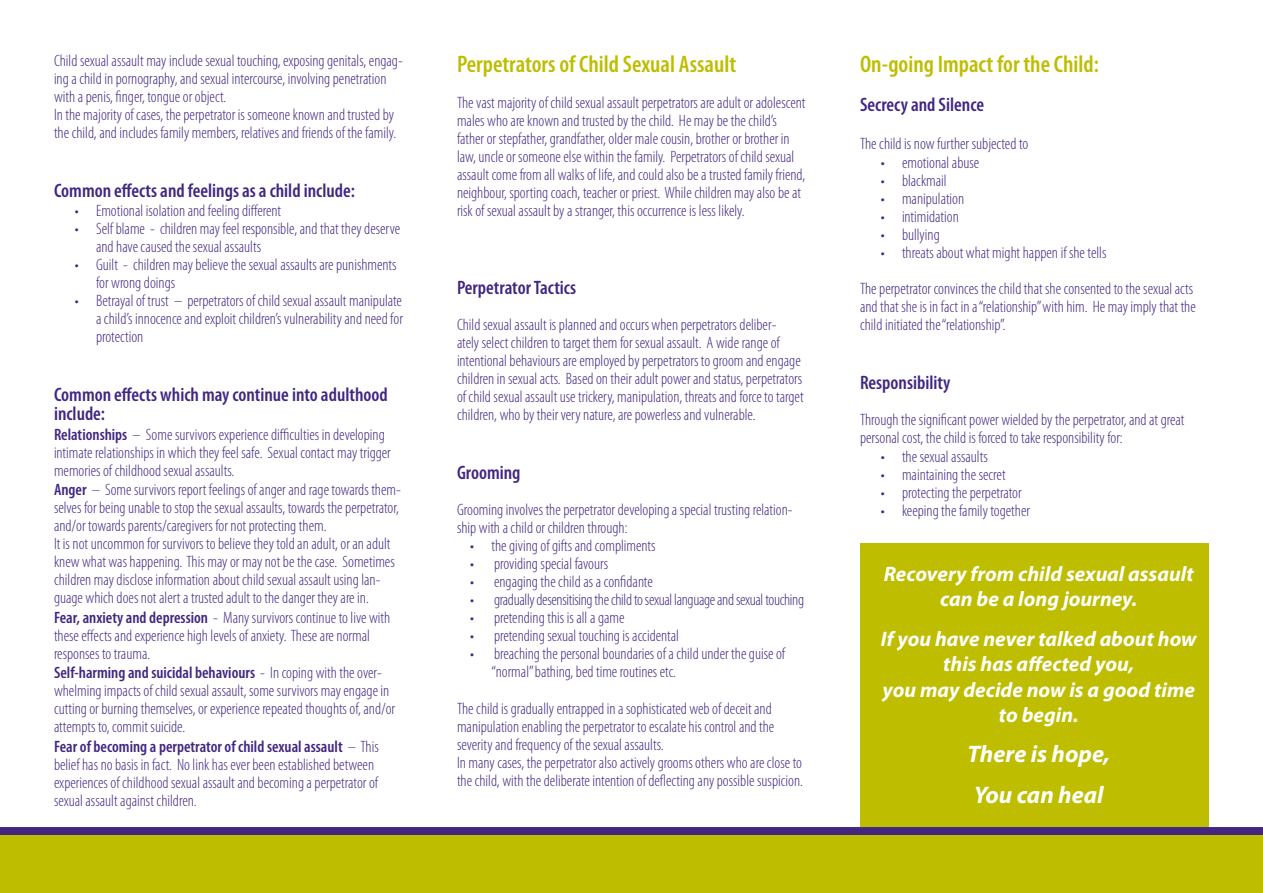
<style>
.page{position:relative;width:1263px;height:893px;background:#fff}
.page>*{position:absolute;margin:0;border:0;box-sizing:border-box;transform-origin:0 0}
.t1{font:600 condensed 24px "Myriad Pro";color:#bebd00}
.t2{font:italic 700 24px/40.5px "Myriad Pro";color:#fff}
.t3{font:italic 700 21px/25.2px "Myriad Pro";color:#fff;text-align:center}
.t4{font:600 condensed 19.5px/19.5px "Myriad Pro";color:#412682}
.t5{font:300 condensed 16.5px/18px "Myriad Pro";color:#412682}
.t6{font:300 condensed 16.5px "Myriad Pro";letter-spacing:-.02em;color:#412682}
.s1{font-weight:600}
.s2{font-stretch:normal}
</style>
<div class="page">
<div style="left:860px;top:543px;width:349px;height:283px;background:#bebd00"></div>
<svg style="left:0;top:827px;width:1263px;height:9px;background:#4f3773"></svg>
<div style="left:0;top:836px;width:1263px;height:57px;background:#bebd00"></div>
<p class="t5" style="left:54px;top:52px;width:350px">Child sexual assault may include sexual touching, exposing genitals, engag&shy;ing a child in pornography, and sexual intercourse, involving penetration with a penis, finger, tongue or object.<br>In the majority of cases, the perpetrator is someone known and trusted by the child, and includes family members, relatives and friends of the family.</p>
<p class="t4" style="left:54px;top:180px;width:302px">Common effects and feelings as a child include:</p>
<p class="t5" style="left:75px;top:202px;width:208px">• Emotional isolation and feeling different</p>
<p class="t5" style="left:96px;top:220px;width:306px;text-indent:-21px">• Self blame - children may feel responsible, and that they deserve and have caused the sexual assaults</p>
<p class="t5" style="left:96px;top:256px;width:302px;text-indent:-21px">• Guilt - children may believe the sexual assaults are punishments for wrong doings</p>
<p class="t5" style="left:96px;top:292px;width:308px;text-align:justify;text-indent:-21px">• Betrayal of trust – perpetrators of child sexual assault manipulate a child’s innocence and exploit children’s vulnerability and need for protection</p>
<p class="t4" style="left:54px;top:384px;width:335px">Common effects which may continue into adulthood include:</p>
<p class="t5" style="left:54px;top:425px;width:338px"><span class="s1">Relationships</span> – Some survivors experience difficulties in developing intimate relationships in which they feel safe. Sexual contact may trigger memories of childhood sexual assaults.</p>
<p class="t5" style="left:54px;top:481px;width:348px"><span class="s1">Anger</span> – Some survivors report feelings of anger and rage towards them&shy;selves for being unable to stop the sexual assaults, towards the perpetrator, and/or towards parents/caregivers for not protecting them.<br>It is not uncommon for survivors to believe they told an adult, or an adult knew what was happening. This may or may not be the case. Sometimes children may disclose information about child sexual assault using lan&shy;guage which does not alert a trusted adult to the danger they are in.</p>
<p class="t5" style="left:54px;top:608px;width:338px"><span class="s1">Fear, anxiety and depression</span> - Many survivors continue to live with these effects and experience high levels of anxiety. These are normal responses to trauma.</p>
<p class="t5" style="left:54px;top:664px;width:343px"><span class="s1">Self-harming and suicidal behaviours</span> - In coping with the over&shy;whelming impacts of child sexual assault, some survivors may engage in cutting or burning themselves, or experience repeated thoughts of, and/or attempts to, commit suicide.</p>
<p class="t5" style="left:54px;top:737px;width:326px"><span class="s1">Fear of becoming a perpetrator of child sexual assault</span> – This belief has no basis in fact. No link has ever been established between experiences of childhood sexual assault and becoming a perpetrator of sexual assault against children.</p>
<h1 class="t1" style="left:457px;top:49px;width:281px">Perpetrators of Child Sexual Assault</h1>
<p class="t5" style="left:457px;top:93px;width:350px">The vast majority of child sexual assault perpetrators are adult or adolescent males who are known and trusted by the child. He may be the child’s father or stepfather, grandfather, older male cousin, brother or brother in law, uncle or someone else within the family. Perpetrators of child sexual assault come from all walks of life, and could also be a trusted family friend, neighbour, sporting coach, teacher or priest. While children may also be at risk of sexual assault by a stranger, this occurrence is less likely.</p>
<p class="t4" style="left:457px;top:277px;width:121px">Perpetrator Tactics</p>
<p class="t5" style="left:457px;top:315px;width:348px">Child sexual assault is planned and occurs when perpetrators deliber-<br>ately select children to target them for sexual assault. A wide range of intentional behaviours are employed by perpetrators to groom and engage children in sexual acts. Based on their adult power and status, perpetrators of child sexual assault use trickery, manipulation, threats and force to target children, who by their very nature, are powerless and vulnerable.</p>
<p class="t4" style="left:457px;top:462px;width:65px">Grooming</p>
<p class="t5" style="left:457px;top:500px;width:337px">Grooming involves the perpetrator developing a special trusting relation&shy;ship with a child or children through:</p>
<p class="t5" style="left:470px;top:536px;width:187px">• the giving of gifts and compliments</p>
<p class="t5" style="left:470px;top:554px;width:139px">• providing special favours</p>
<p class="t5" style="left:470px;top:572px;width:184px">• engaging the child as a confidante</p>
<p class="t6" style="left:470px;top:589px;width:335px">• gradually desensitising the child to sexual language and sexual touching</p>
<p class="t5" style="left:470px;top:608px;width:156px">• pretending this is all a game</p>
<p class="t5" style="left:470px;top:626px;width:210px">• pretending sexual touching is accidental</p>
<p class="t5" style="left:491px;top:644px;width:295px;text-indent:-21px">• breaching the personal boundaries of a child under the guise of “normal” bathing, bed time routines etc.</p>
<p class="t5" style="left:457px;top:699px;width:347px">The child is gradually entrapped in a sophisticated web of deceit and manipulation enabling the perpetrator to escalate his control and the severity and frequency of the sexual assaults.<br>In many cases, the perpetrator also actively grooms others who are close to the child, with the deliberate intention of deflecting any possible suspicion.</p>
<h1 class="t1" style="left:860px;top:49px;width:240px">On-going Impact for the Child:</h1>
<p class="t4" style="left:860px;top:94px;width:126px">Secrecy and Silence</p>
<p class="t5" style="left:860px;top:134px;width:170px">The child is now further subjected to</p>
<p class="t5" style="left:881px;top:153px;width:100px"><span class="s2">•</span> emotional abuse</p>
<p class="t5" style="left:881px;top:171px;width:68px">• blackmail</p>
<p class="t5" style="left:881px;top:189px;width:85px">• manipulation</p>
<p class="t5" style="left:881px;top:207px;width:80px">• intimidation</p>
<p class="t5" style="left:881px;top:225px;width:61px">• bullying</p>
<p class="t5" style="left:860px;top:234px;width:335px;line-height:36px;text-indent:21px">• threats about what might happen if she tells<br>The perpetrator convinces the child that she consented to the sexual acts</p>
<p class="t5" style="left:860px;top:297px;width:337px">and that she is in fact in a “relationship” with him. He may imply that the child initiated the “relationship”.</p>
<p class="t4" style="left:860px;top:372px;width:92px">Responsibility</p>
<p class="t5" style="left:860px;top:410px;width:326px">Through the significant power wielded by the perpetrator, and at great personal cost, the child is forced to take responsibility for:</p>
<p class="t5" style="left:881px;top:447px;width:109px"><span class="s2">•</span> the sexual assaults</p>
<p class="t5" style="left:881px;top:465px;width:126px">• maintaining the secret</p>
<p class="t5" style="left:881px;top:483px;width:142px">• protecting the perpetrator</p>
<p class="t5" style="left:881px;top:501px;width:151px">• keeping the family together</p>
<p class="t3" style="left:884px;top:560px;width:311px">Recovery from child sexual assault can be a long journey.</p>
<p class="t3" style="left:881px;top:626px;width:317px">If you have never talked about how this has affected you,<br>you may decide now is a good time to begin.</p>
<h1 class="t2" style="left:967px;top:733px;width:144px">There is hope,<br>You can heal</h1>
</div>
